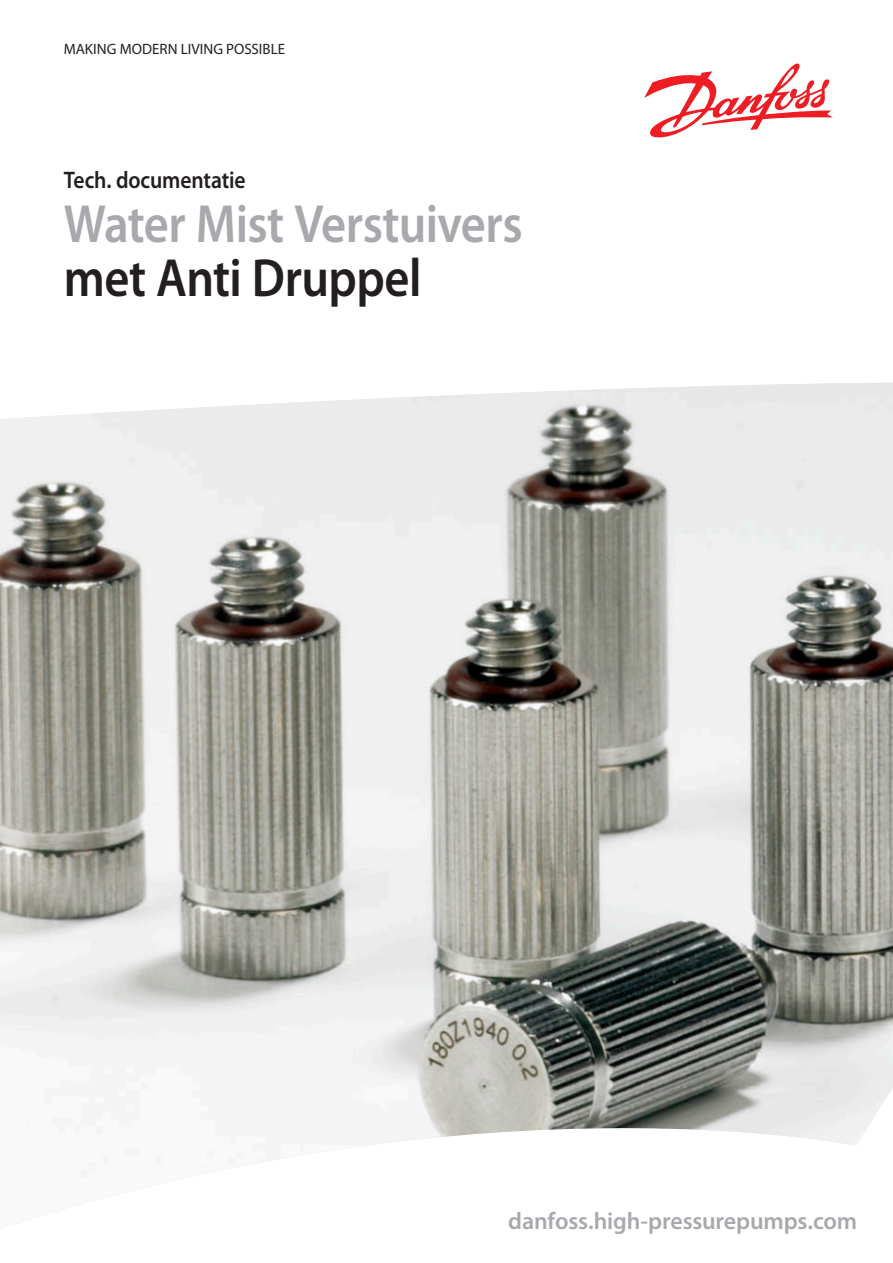
<style>
.page{position:relative;width:893px;height:1263px;background:#fff}
.page>*{position:absolute;margin:0;border:0;box-sizing:border-box;transform-origin:0 0}
.Headline_1__front{font:600 54px "Myriad Pro";letter-spacing:-.01em;color:#a8a9ad;scale:.9 1}
.Headline_2__front{font:600 54px "Myriad Pro";letter-spacing:-.01em;color:#231f20;scale:.9 1}
.URL_normal__front{font:600 24px "Myriad Pro";letter-spacing:-.01em;color:#a8a9ad}
.Document_category__f{font:600 24px "Myriad Pro";letter-spacing:-.01em;color:#231f20;scale:.9 1}
.t1{font:15px "Myriad Pro";color:#231f20}
</style>
<div class="page">
<img style="left:0;top:383px;width:893px;height:843px">
<svg style="left:644px;top:63px;width:189px;height:75px"></svg>
<p class="t1" style="left:64px;top:39px;width:223px">MAKING MODERN LIVING POSSIBLE</p>
<p class="Document_category__f" style="left:64px;top:165px;width:204px">Tech. documentatie</p>
<p class="Headline_1__front" style="left:64px;top:190px;width:511px">Water Mist Verstuivers</p>
<p class="Headline_2__front" style="left:64px;top:244px;width:399px">met Anti Druppel</p>
<p class="URL_normal__front" style="left:508px;top:1205px;width:350px">danfoss.high-pressurepumps.com</p>
</div>
